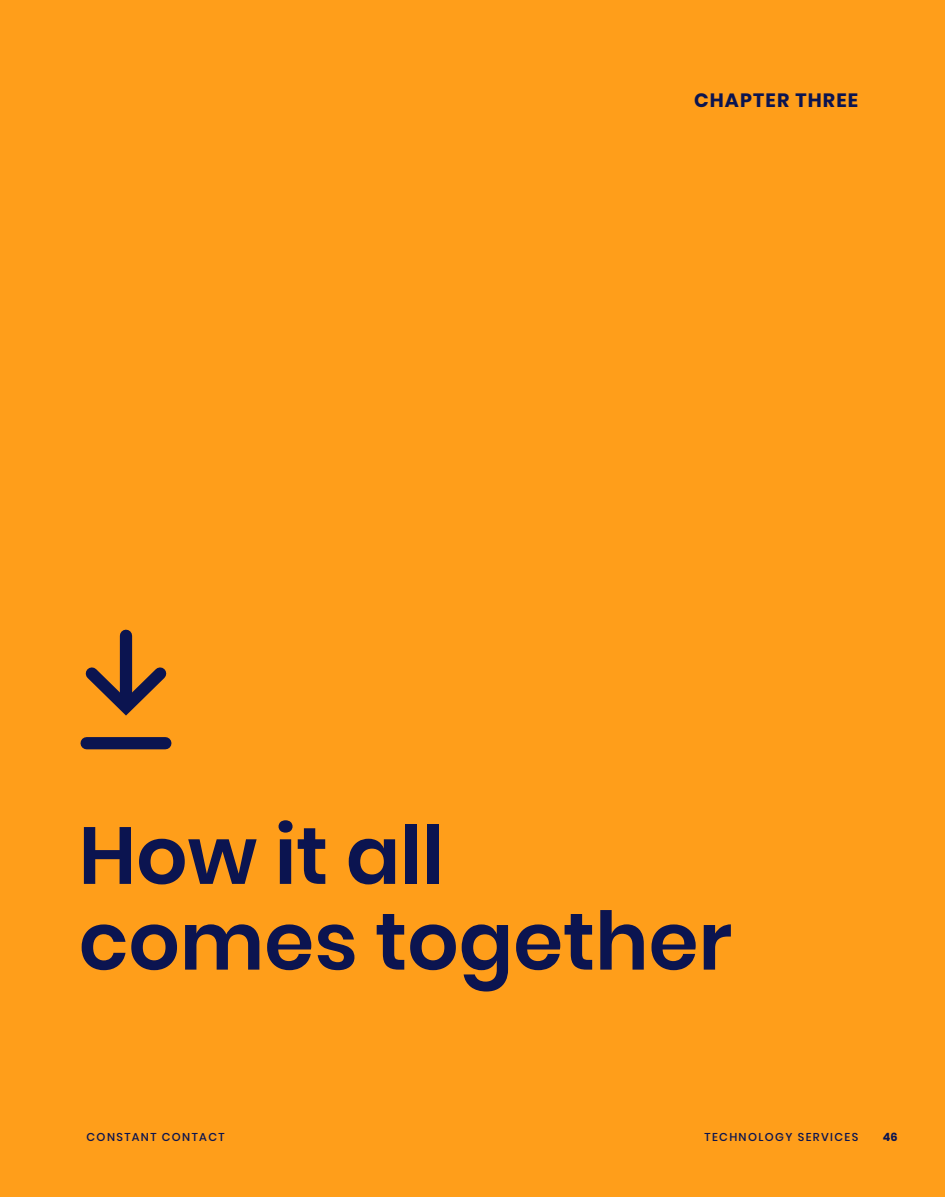
<style>
.page{position:relative;width:945px;height:1197px;background:#ff9e1a}
.page>*{position:absolute;margin:0;border:0;box-sizing:border-box;transform-origin:0 0}
.t1{font:600 80.5px/85.8px "Poppins";color:#0b1450}
.t2{font:700 19.25px "Poppins";letter-spacing:.06em;color:#0b1450}
.t3{font:500 11.38px "Poppins";letter-spacing:.12em;color:#0b1450}
.t4{font:700 11.38px "Poppins";color:#0b1450}
</style>
<div class="page">
<div style="left:120px;top:636px;width:12px;height:69px;background:#0b1450"></div>
<svg style="left:85px;top:656px;width:82px;height:60px"></svg>
<div style="left:87px;top:737px;width:78px;height:12px;background:#0b1450"></div>
<h2 class="t2" style="left:694px;top:89px;width:166px">CHAPTER THREE</h2>
<h1 class="t1" style="left:79px;top:813px;width:655px">How it all comes together</h1>
<p class="t3" style="left:87px;top:1130px;width:139px">CONSTANT CONTACT</p>
<p class="t3" style="left:705px;top:1130px;width:155px">TECHNOLOGY SERVICES</p>
<p class="t4" style="left:883px;top:1130px;width:16px">46</p>
</div>
